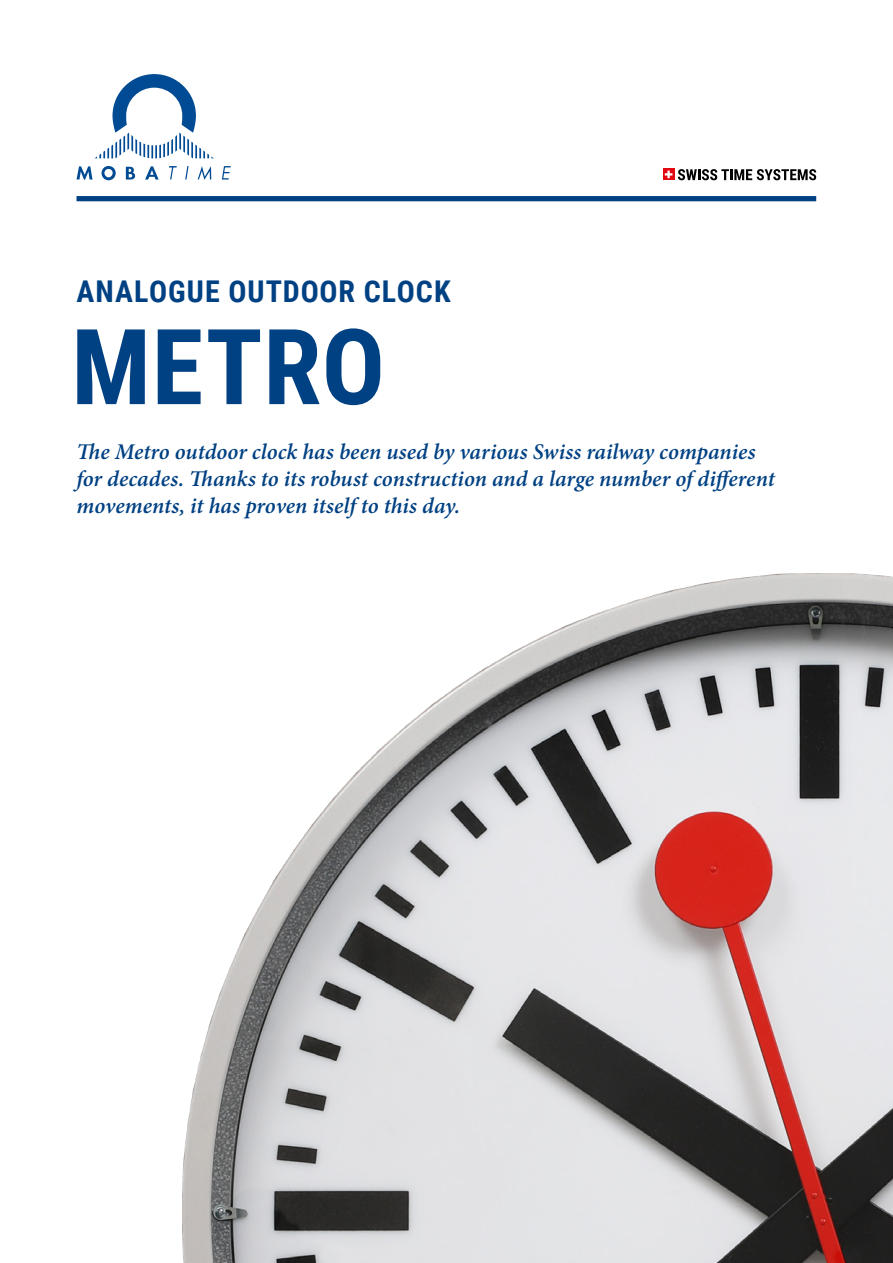
<style>
.page{position:relative;width:893px;height:1263px;background:#fff}
.page>*{position:absolute;margin:0;border:0;box-sizing:border-box;transform-origin:0 0}
.t1{font:700 105px "Roboto Condensed";letter-spacing:.005em;color:#004183}
.t2{font:700 30px "Roboto Condensed";letter-spacing:.03em;color:#004183}
.t3{font:italic 600 22.5px/27px "Minion Pro";color:#004183}
</style>
<div class="page">
<svg style="left:95px;top:74px;width:119px;height:84px"></svg>
<svg style="left:77px;top:166px;width:15px;height:14px"></svg>
<svg style="left:102px;top:166px;width:14px;height:14px"></svg>
<svg style="left:126px;top:167px;width:9px;height:13px"></svg>
<svg style="left:145px;top:166px;width:14px;height:14px"></svg>
<svg style="left:169px;top:166px;width:8px;height:14px"></svg>
<svg style="left:185px;top:166px;width:4px;height:14px"></svg>
<svg style="left:198px;top:166px;width:13px;height:14px"></svg>
<svg style="left:222px;top:166px;width:9px;height:14px"></svg>
<svg style="left:663px;top:169px;width:11px;height:11px"></svg>
<svg style="left:665px;top:171px;width:7px;height:7px"></svg>
<svg style="left:678px;top:169px;width:138px;height:11px"></svg>
<div style="left:77px;top:196px;width:739px;height:5px;background:#004183"></div>
<img style="left:183px;top:573px;width:710px;height:690px">
<p class="t2" style="left:77px;top:270px;width:376px">ANALOGUE OUTDOOR CLOCK</p>
<p class="t1" style="left:71px;top:293px;width:315px">METRO</p>
<p class="t3" style="left:77px;top:438px;width:700px">The Metro outdoor clock has been used by various Swiss railway companies for decades. Thanks to its robust construction and a large number of different movements, it has proven itself to this day.</p>
</div>
